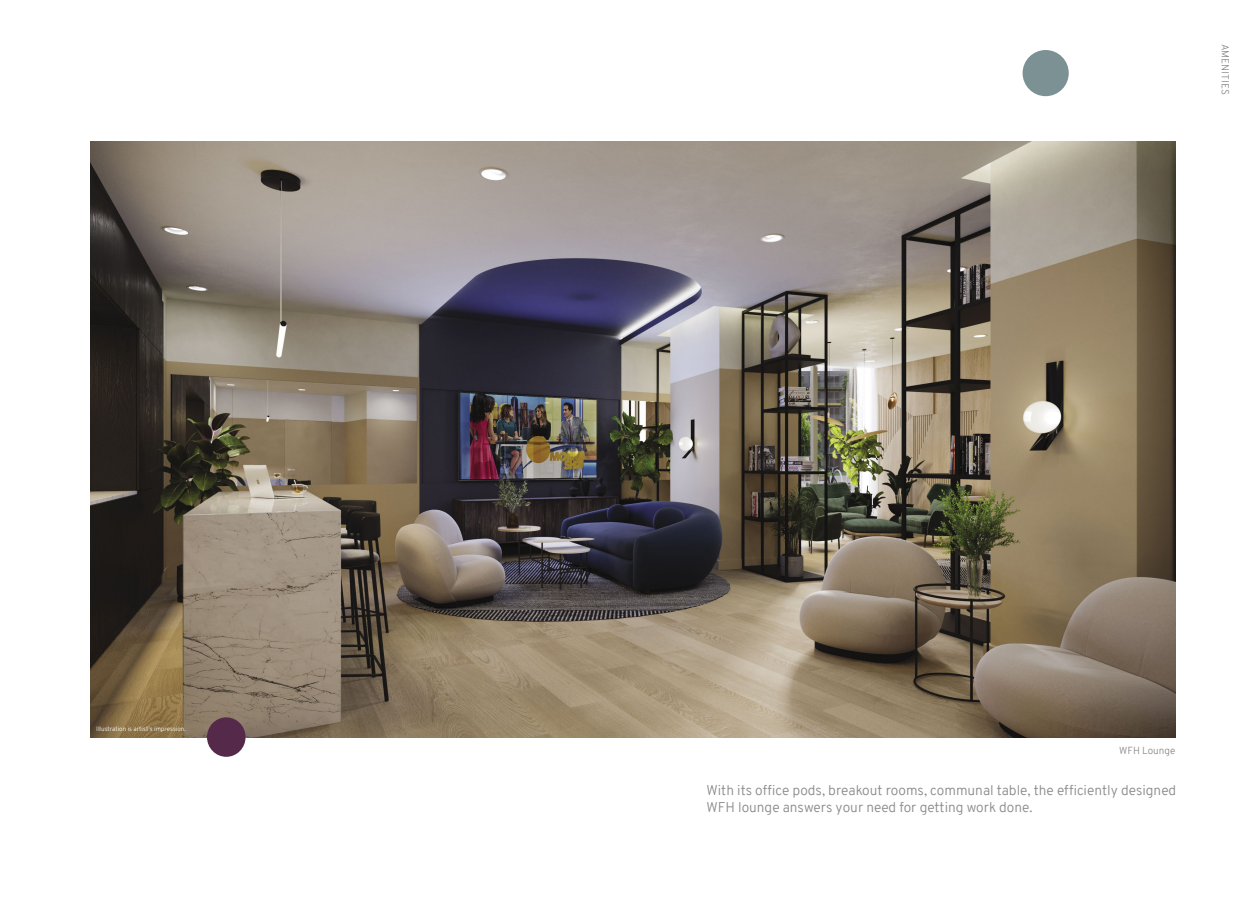
<style>
.page{position:relative;width:1260px;height:900px;background:#fff}
.page>*{position:absolute;margin:0;border:0;box-sizing:border-box;transform-origin:0 0}
.t1{font:300 13.75px/16.5px "Overpass";color:#888}
.t2{font:300 10px "Overpass";color:#888}
.t3{font:300 6.25px "Overpass";color:#fff}
</style>
<div class="page">
<div style="left:1023px;top:50px;width:46px;height:46px;background:#7b9194;border-radius:50%"></div>
<img style="left:90px;top:141px;width:1085px;height:596px">
<div style="left:207px;top:717px;width:39px;height:40px;background:#542949;border-radius:50%"></div>
<p class="t3" style="left:96px;top:724px;width:91px">Illustration is artist’s impression.</p>
<p class="t2" style="left:1233px;top:44px;width:52px;rotate:90deg">AMENITIES</p>
<p class="t2" style="left:1119px;top:743px;width:58px">WFH Lounge</p>
<p class="t1" style="left:706px;top:782px;width:471px">With its office pods, breakout rooms, communal table, the efficiently designed<br>WFH lounge answers your need for getting work done.</p>
</div>
